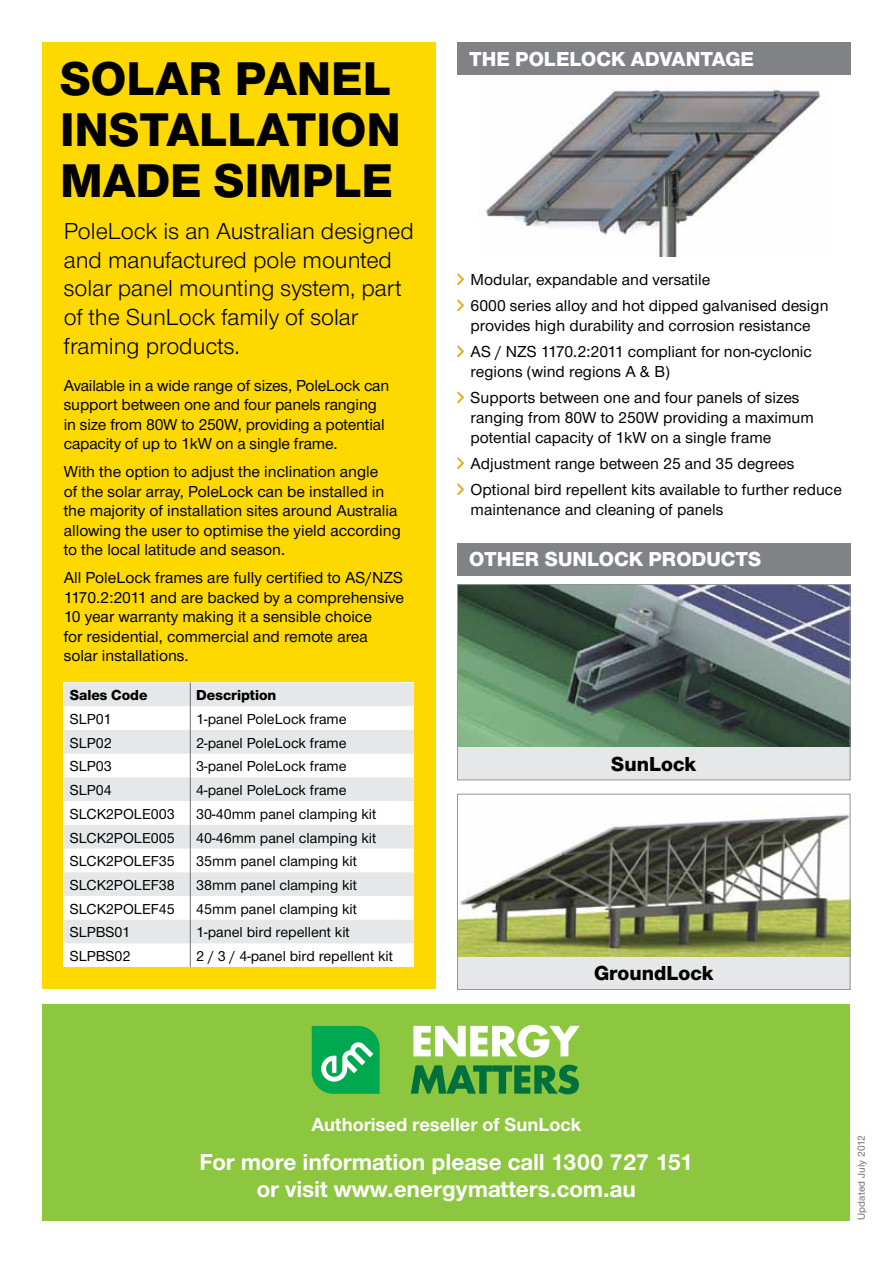
<style>
.page{position:relative;width:893px;height:1263px;background:#fff}
.page>*{position:absolute;margin:0;border:0;box-sizing:border-box;transform-origin:0 0}
.t1{font:800 49.05px/51px "Nimbus Sans Novus T";color:#000}
.t2{font:24px/28.8px "Nimbus Sans Novus T";color:#000}
.t3{font:700 24px/27px "Nimbus Sans Novus T";color:#fff;text-align:center}
.t4{font:800 21px "Nimbus Sans Novus T";color:#fff}
.t5{font:800 21px "Nimbus Sans Novus T";color:#000}
.t6{font:700 19.5px "Nimbus Sans Novus T";color:#fff}
.t7{font:500 16.5px/19.5px "Nimbus Sans Novus T";color:#000}
.t8{font:500 15px "Nimbus Sans Novus T";color:#000}
.t9{font:800 15px "Nimbus Sans Novus T";color:#000}
.t10{font:500 10.5px "Nimbus Sans Novus T";letter-spacing:.02em;color:#6d6e71}
</style>
<div class="page">
<img style="left:459px;top:586px;width:389px;height:161px">
<div style="left:457px;top:747px;width:393px;height:33px;background:#e6e7e8"></div>
<div style="left:457px;top:584px;width:393px;height:196px;border:1px solid #939598"></div>
<div style="left:43px;top:43px;width:393px;height:946px;background:#fdd900"></div>
<div style="left:457px;top:543px;width:393px;height:32px;background:#808285"></div>
<div style="left:457px;top:43px;width:393px;height:32px;background:#808285"></div>
<div style="left:64px;top:682px;width:350px;height:285px;background:#fff"></div>
<svg style="left:64px;top:682px;width:350px;height:261px;fill:#e6e7e8"></svg>
<svg style="left:190px;top:682px;width:1px;height:285px"></svg>
<img style="left:486px;top:88px;width:335px;height:169px">
<svg style="left:457px;top:273px;width:7px;height:12px"></svg>
<svg style="left:457px;top:300px;width:7px;height:11px"></svg>
<svg style="left:457px;top:346px;width:7px;height:11px"></svg>
<svg style="left:457px;top:391px;width:7px;height:12px"></svg>
<svg style="left:457px;top:457px;width:7px;height:12px"></svg>
<svg style="left:457px;top:483px;width:7px;height:12px"></svg>
<img style="left:459px;top:814px;width:389px;height:143px">
<div style="left:457px;top:957px;width:393px;height:32px;background:#e6e7e8"></div>
<div style="left:457px;top:794px;width:393px;height:196px;border:1px solid #939598"></div>
<div style="left:43px;top:1003px;width:807px;height:217px;background:#8dc63f"></div>
<svg style="left:312px;top:1026px;width:68px;height:68px;background:#2cb767"></svg>
<svg style="left:413px;top:1025px;width:167px;height:32px"></svg>
<svg style="left:411px;top:1065px;width:168px;height:29px"></svg>
<h1 class="t1" style="left:60px;top:53px;width:317px">SOLAR PANEL<br>INSTALLA</h1>
<h1 class="t1" style="left:60px;top:104px;width:342px;text-indent:227px">TION<br>MADE SIMPL</h1>
<h1 class="t1" style="left:362px;top:155px;width:33px">E</h1>
<h2 class="t2" style="left:64px;top:216px;width:352px">PoleLock is an Australian designed and manufactured pole mounted solar panel mounting system, part of the SunLock family of solar framing products.</h2>
<p class="t7" style="left:64px;top:375px;width:327px">Available in a wide range of sizes, PoleLock can support between one and four panels ranging in size from 80W to 250W, providing a potential capacity of up to 1kW on a single frame.</p>
<p class="t7" style="left:64px;top:461px;width:339px">With the option to adjust the inclination angle<br>of the solar array, PoleLock can be installed in the majority of installation sites around Australia allowing the user to optimise the yield according to the local latitude and season.</p>
<p class="t7" style="left:64px;top:567px;width:342px">All PoleLock frames are fully certified to AS/NZS 1170.2:2011 and are backed by a comprehensive 10 year warranty making it a sensible choice<br>for residential, commercial and remote area solar installations.</p>
<p class="t9" style="left:70px;top:686px;width:79px">SALES CODE</p>
<p class="t9" style="left:196px;top:686px;width:82px">DESCRIPTION</p>
<p class="t8" style="left:70px;top:710px;width:43px">SLP01</p>
<p class="t8" style="left:196px;top:710px;width:152px">1-panel PoleLock frame</p>
<p class="t8" style="left:70px;top:734px;width:44px">SLP02</p>
<p class="t8" style="left:196px;top:734px;width:152px">2-panel PoleLock frame</p>
<p class="t8" style="left:70px;top:758px;width:44px">SLP03</p>
<p class="t8" style="left:196px;top:758px;width:152px">3-panel PoleLock frame</p>
<p class="t8" style="left:70px;top:781px;width:44px">SLP04</p>
<p class="t8" style="left:196px;top:781px;width:152px">4-panel PoleLock frame</p>
<p class="t8" style="left:70px;top:805px;width:106px">SLCK2POLE003</p>
<p class="t8" style="left:196px;top:805px;width:182px">30-40mm panel clamping kit</p>
<p class="t8" style="left:70px;top:829px;width:106px">SLCK2POLE005</p>
<p class="t8" style="left:196px;top:829px;width:182px">40-46mm panel clamping kit</p>
<p class="t8" style="left:70px;top:852px;width:106px">SLCK2POLEF35</p>
<p class="t8" style="left:196px;top:852px;width:162px">35mm panel clamping kit</p>
<p class="t8" style="left:70px;top:876px;width:106px">SLCK2POLEF38</p>
<p class="t8" style="left:196px;top:876px;width:162px">38mm panel clamping kit</p>
<p class="t8" style="left:70px;top:900px;width:106px">SLCK2POLEF45</p>
<p class="t8" style="left:196px;top:900px;width:162px">45mm panel clamping kit</p>
<p class="t8" style="left:70px;top:924px;width:62px">SLPBS01</p>
<p class="t8" style="left:196px;top:924px;width:155px">1-panel bird repellent kit</p>
<p class="t8" style="left:70px;top:947px;width:62px">SLPBS02</p>
<p class="t8" style="left:196px;top:947px;width:198px">2 / 3 / 4-panel bird repellent kit</p>
<p class="t4" style="left:469px;top:46px;width:286px">THE POLELOCK ADVANTAGE</p>
<p class="t7" style="left:471px;top:266px;width:359px;line-height:26.2px">Modular, expandable and versatile<br>6000 series alloy and hot dipped galvanised design</p>
<p class="t7" style="left:471px;top:312px;width:343px;line-height:26.2px">provides high durability and corrosion resistance<br>AS / NZS 1170.2:2011 compliant for non-cyclonic</p>
<p class="t7" style="left:471px;top:358px;width:330px;line-height:26.2px">regions (wind regions A &amp; B)<br>Supports between one and four panels of sizes</p>
<p class="t7" style="left:471px;top:407px;width:345px">ranging from 80W to 250W providing a maximum potential capacity of 1kW on a single frame</p>
<p class="t7" style="left:471px;top:450px;width:373px;line-height:26.2px">Adjustment range between 25 and 35 degrees<br>Optional bird repellent kits available to further reduce</p>
<p class="t7" style="left:471px;top:499px;width:254px">maintenance and cleaning of panels</p>
<p class="t4" style="left:469px;top:547px;width:291px">OTHER SUNLOCK PRODUCTS</p>
<p class="t5" style="left:611px;top:752px;width:87px">SUNLOCK</p>
<p class="t5" style="left:594px;top:961px;width:121px">GROUNDLOCK</p>
<p class="t6" style="left:312px;top:1112px;width:271px">Authorised reseller of SunLock</p>
<h2 class="t3" style="left:200px;top:1148px;width:495px">For more information please call 1300 727 151 or visit www.energymatters.com.au</h2>
<p class="t10" style="left:855px;top:1220px;width:87px;rotate:-90deg">Updated July 2012</p>
</div>
